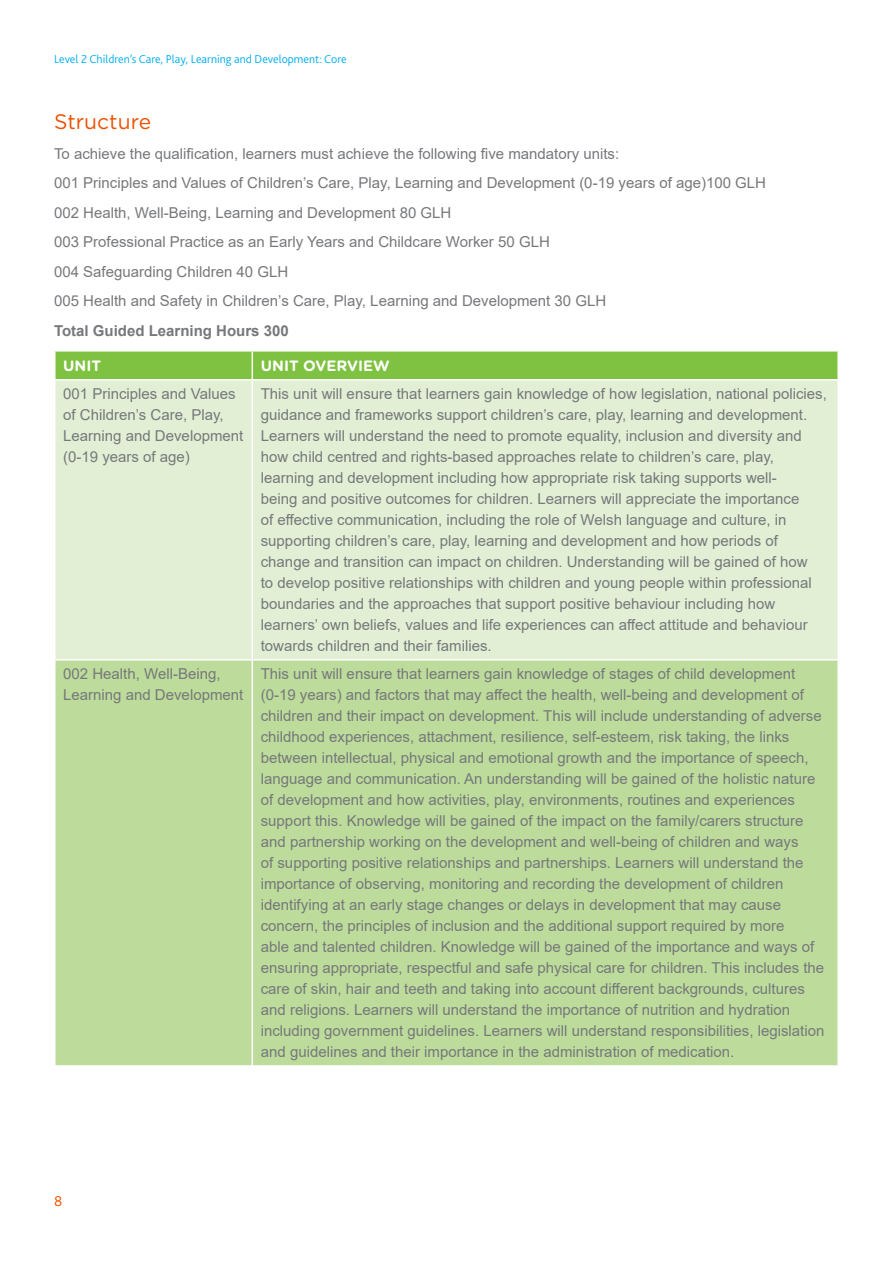
<style>
.page{position:relative;width:893px;height:1263px;background:#fff}
.page>*{position:absolute;margin:0;border:0;box-sizing:border-box;transform-origin:0 0}
.t1{font:21px "Gotham Rounded";color:#ed5200}
.table-text{font:15px/21px "Arial";color:#76787b}
.body-text{font:15px "Arial";color:#76787b}
.body-text-2{font:700 15px "Arial";color:#76787b}
.table-header{font:700 15px "Gotham Rounded";color:#fff}
.t2{font:300 15px "Bliss 2";color:#ed5200}
.t3{font:300 12px "Bliss 2";color:#00aeef}
</style>
<div class="page">
<div style="left:56px;top:381px;width:781px;height:278px;background:#e2efd4"></div>
<div style="left:56px;top:660px;width:781px;height:405px;background:#bddc9b"></div>
<div style="left:56px;top:352px;width:781px;height:27px;background:#7fc241"></div>
<hr style="left:252px;top:381px;width:1px;height:278px;background:#fff">
<hr style="left:252px;top:660px;width:1px;height:405px;background:#fff">
<p class="t3" style="left:54px;top:52px;width:294px">Level 2 Children’s Care, Play, Learning and Development: Core</p>
<p class="t1" style="left:54px;top:107px;width:99px">Structure</p>
<p class="body-text" style="left:54px;top:143px;width:567px">To achieve the qualification, learners must achieve the following five mandatory units:</p>
<p class="body-text" style="left:54px;top:172px;width:714px">001 Principles and Values of Children’s Care, Play, Learning and Development (0-19 years of age)100 GLH</p>
<p class="body-text" style="left:54px;top:202px;width:399px">002 Health, Well-Being, Learning and Development 80 GLH</p>
<p class="body-text" style="left:54px;top:231px;width:497px">003 Professional Practice as an Early Years and Childcare Worker 50 GLH</p>
<p class="body-text" style="left:54px;top:261px;width:236px">004 Safeguarding Children 40 GLH</p>
<p class="body-text" style="left:54px;top:290px;width:554px">005 Health and Safety in Children’s Care, Play, Learning and Development 30 GLH</p>
<p class="body-text-2" style="left:54px;top:320px;width:236px">Total Guided Learning Hours 300</p>
<p class="table-header" style="left:63px;top:355px;width:39px">UNIT</p>
<p class="table-header" style="left:261px;top:355px;width:130px">UNIT OVERVIEW</p>
<p class="table-text" style="left:63px;top:383px;width:182px">001 Principles and Values of Children’s Care, Play,<br>Learning and Development (0-19 years of age)</p>
<p class="table-text" style="left:261px;top:383px;width:568px">This unit will ensure that learners gain knowledge of how legislation, national policies, guidance and frameworks support children’s care, play, learning and development.<br>Learners will understand the need to promote equality, inclusion and diversity and how child centred and rights-based approaches relate to children’s care, play, learning and development including how appropriate risk taking supports well-<br>being and positive outcomes for children. Learners will appreciate the importance<br>of effective communication, including the role of Welsh language and culture, in supporting children’s care, play, learning and development and how periods of change and transition can impact on children. Understanding will be gained of how<br>to develop positive relationships with children and young people within professional boundaries and the approaches that support positive behaviour including how learners’ own beliefs, values and life experiences can affect attitude and behaviour towards children and their families.</p>
<p class="table-text" style="left:63px;top:663px;width:182px">002 Health, Well-Being,<br>Learning and Development</p>
<p class="table-text" style="left:261px;top:663px;width:565px">This unit will ensure that learners gain knowledge of stages of child development (0-19 years) and factors that may affect the health, well-being and development of children and their impact on development. This will include understanding of adverse childhood experiences, attachment, resilience, self-esteem, risk taking, the links between intellectual, physical and emotional growth and the importance of speech, language and communication. An understanding will be gained of the holistic nature of development and how activities, play, environments, routines and experiences support this. Knowledge will be gained of the impact on the family/carers structure and partnership working on the development and well-being of children and ways<br>of supporting positive relationships and partnerships. Learners will understand the importance of observing, monitoring and recording the development of children identifying at an early stage changes or delays in development that may cause concern, the principles of inclusion and the additional support required by more<br>able and talented children. Knowledge will be gained of the importance and ways of ensuring appropriate, respectful and safe physical care for children. This includes the care of skin, hair and teeth and taking into account different backgrounds, cultures and religions. Learners will understand the importance of nutrition and hydration including government guidelines. Learners will understand responsibilities, legislation and guidelines and their importance in the administration of medication.</p>
<p class="t2" style="left:54px;top:1191px;width:10px">8</p>
</div>
